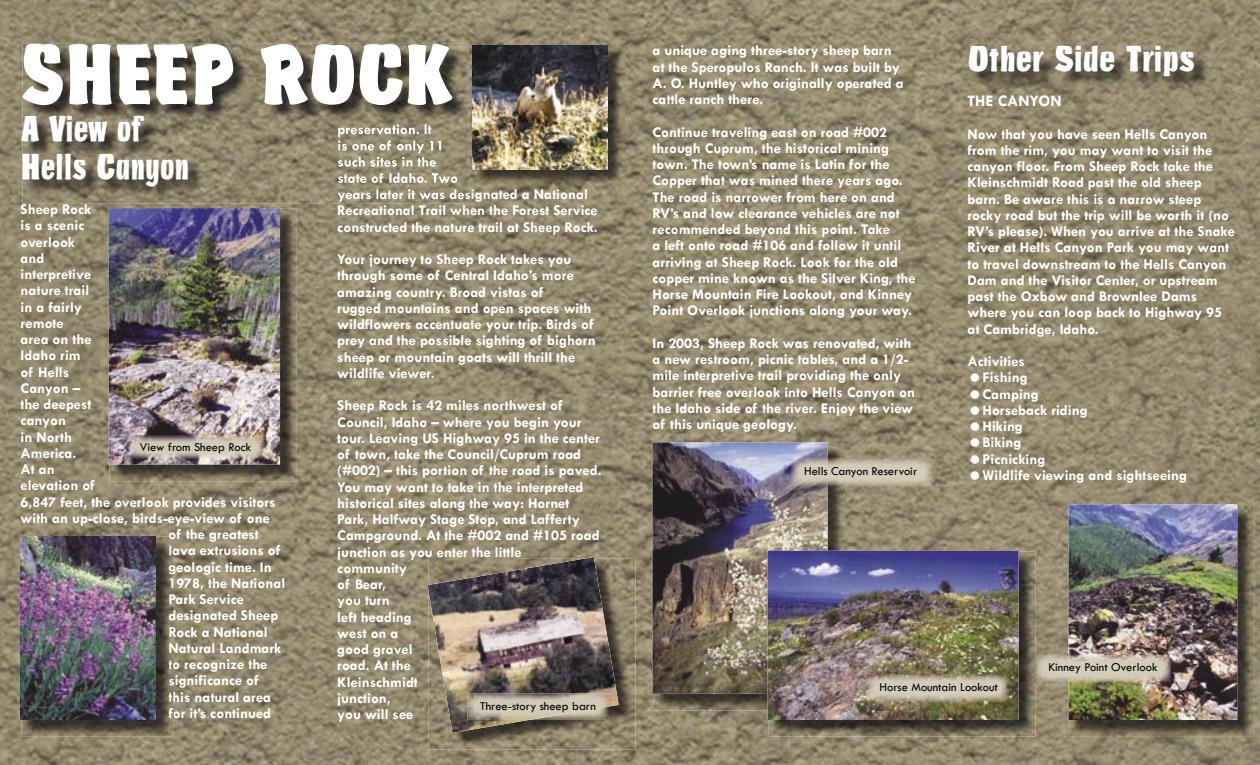
<style>
.page{position:relative;width:1260px;height:765px;background:#fff}
.page>*{position:absolute;margin:0;border:0;box-sizing:border-box;transform-origin:0 0}
.t1{font:88.75px "Ramsey";color:#fff;scale:.95 1}
.t2{font:37.5px/37.5px "Ramsey";color:#fff;scale:.9 1}
.t3{font:37.5px "Ramsey";color:#fff}
.t4{font:700 16.25px "Tw Cen";color:#fff}
.t5{font:700 15px/16.2px "Tw Cen";color:#fff}
.t6{font:12.5px "Tw Cen";color:#000}
</style>
<div class="page">
<img style="left:0;top:0;width:1260px;height:765px">
<img style="left:653px;top:443px;width:192px;height:268px">
<img style="left:652px;top:442px;width:176px;height:252px">
<img style="left:768px;top:551px;width:268px;height:185px">
<img style="left:768px;top:551px;width:250px;height:169px">
<img style="left:1069px;top:505px;width:185px;height:232px">
<img style="left:1069px;top:504px;width:168px;height:216px">
<img style="left:473px;top:46px;width:152px;height:140px">
<img style="left:472px;top:45px;width:136px;height:124px">
<img style="left:109px;top:209px;width:188px;height:272px">
<img style="left:109px;top:208px;width:171px;height:256px">
<img style="left:429px;top:558px;width:207px;height:191px">
<img style="left:427px;top:557px;width:192px;height:176px">
<img style="left:21px;top:537px;width:152px;height:200px">
<svg style="left:169px;top:537px;width:4px;height:18px"></svg>
<svg style="left:169px;top:562px;width:4px;height:42px"></svg>
<svg style="left:169px;top:611px;width:4px;height:26px"></svg>
<svg style="left:169px;top:643px;width:4px;height:10px"></svg>
<svg style="left:169px;top:659px;width:4px;height:43px"></svg>
<svg style="left:169px;top:708px;width:4px;height:10px"></svg>
<img style="left:21px;top:536px;width:135px;height:184px">
<img style="left:1036px;top:654px;width:135px;height:28px">
<svg style="left:1035px;top:654px;width:1px;height:28px"></svg>
<img style="left:23px;top:44px;width:446px;height:159px">
<img style="left:338px;top:124px;width:93px;height:13px">
<img style="left:338px;top:141px;width:106px;height:12px">
<img style="left:338px;top:157px;width:98px;height:10px">
<img style="left:338px;top:173px;width:120px;height:10px">
<img style="left:338px;top:189px;width:131px;height:13px">
<img style="left:867px;top:675px;width:142px;height:26px">
<img style="left:791px;top:459px;width:140px;height:26px">
<img style="left:467px;top:693px;width:141px;height:27px">
<img style="left:128px;top:436px;width:136px;height:22px">
<img style="left:969px;top:46px;width:242px;height:47px">
<svg style="left:971px;top:374px;width:8px;height:8px"></svg>
<svg style="left:971px;top:390px;width:8px;height:8px"></svg>
<svg style="left:971px;top:406px;width:8px;height:9px"></svg>
<svg style="left:971px;top:422px;width:8px;height:9px"></svg>
<svg style="left:971px;top:439px;width:8px;height:8px"></svg>
<svg style="left:971px;top:455px;width:8px;height:8px"></svg>
<svg style="left:971px;top:471px;width:8px;height:9px"></svg>
<h1 class="t1" style="left:21px;top:27px;width:457px">SHEEP ROCK</h1>
<h2 class="t2" style="left:21px;top:111px;width:189px">A View of<br>Hells Canyon</h2>
<p class="t5" style="left:21px;top:201px;width:72px">Sheep Rock</p>
<p class="t5" style="left:21px;top:217px;width:65px">is a scenic</p>
<p class="t5" style="left:21px;top:233px;width:56px">overlook</p>
<p class="t5" style="left:21px;top:250px;width:25px">and</p>
<p class="t5" style="left:21px;top:266px;width:72px">interpretive</p>
<p class="t5" style="left:21px;top:282px;width:70px">nature trail</p>
<p class="t5" style="left:21px;top:298px;width:63px">in a fairly</p>
<p class="t5" style="left:21px;top:315px;width:45px">remote</p>
<p class="t5" style="left:21px;top:331px;width:72px">area on the</p>
<p class="t5" style="left:21px;top:347px;width:62px">Idaho rim</p>
<p class="t5" style="left:21px;top:363px;width:50px">of Hells</p>
<p class="t5" style="left:21px;top:380px;width:61px">Canyon –</p>
<p class="t5" style="left:21px;top:396px;width:72px">the deepest</p>
<p class="t5" style="left:21px;top:412px;width:47px">canyon</p>
<p class="t5" style="left:21px;top:428px;width:53px">in North</p>
<p class="t5" style="left:21px;top:445px;width:57px">America.</p>
<p class="t5" style="left:21px;top:461px;width:36px">At an</p>
<p class="t5" style="left:21px;top:477px;width:76px">elevation of</p>
<p class="t5" style="left:21px;top:493px;width:256px">6,847 feet, the overlook provides visitors</p>
<p class="t5" style="left:21px;top:510px;width:251px">with an up-close, birds-eye-view of one</p>
<p class="t5" style="left:168px;top:526px;width:92px">of the greatest</p>
<p class="t5" style="left:168px;top:542px;width:114px">lava extrusions of</p>
<p class="t5" style="left:168px;top:558px;width:105px">geologic time. In</p>
<p class="t5" style="left:168px;top:575px;width:118px">1978, the National</p>
<p class="t5" style="left:168px;top:591px;width:77px">Park Service</p>
<p class="t5" style="left:168px;top:607px;width:112px">designated Sheep</p>
<p class="t5" style="left:168px;top:623px;width:101px">Rock a National</p>
<p class="t5" style="left:168px;top:640px;width:115px">Natural Landmark</p>
<p class="t5" style="left:168px;top:656px;width:101px">to recognize the</p>
<p class="t5" style="left:168px;top:672px;width:92px">significance of</p>
<p class="t5" style="left:168px;top:688px;width:104px">this natural area</p>
<p class="t5" style="left:168px;top:705px;width:104px">for it’s continued</p>
<p class="t6" style="left:140px;top:439px;width:113px">View from Sheep Rock</p>
<p class="t5" style="left:337px;top:186px;width:262px">years later it was designated a National<br>Recreational Trail when the Forest Service constructed the nature trail at Sheep Rock.</p>
<p class="t5" style="left:337px;top:251px;width:260px">Your journey to Sheep Rock takes you through some of Central Idaho’s more amazing country. Broad vistas of<br>rugged mountains and open spaces with wildflowers accentuate your trip. Birds of prey and the possible sighting of bighorn sheep or mountain goats will thrill the wildlife viewer.</p>
<p class="t5" style="left:337px;top:397px;width:266px">Sheep Rock is 42 miles northwest of<br>Council, Idaho – where you begin your tour. Leaving US Highway 95 in the center of town, take the Council/Cuprum road (#002) – this portion of the road is paved.<br>You may want to take in the interpreted historical sites along the way: Hornet<br>Park, Halfway Stage Stop, and Lafferty<br>Campground. At the #002 and #105 road junction as you enter the little<br>community<br>of Bear,<br>you turn<br>left heading<br>west on a<br>good gravel<br>road. At the<br>Kleinschmidt<br>junction,<br>you will see</p>
<p class="t6" style="left:480px;top:698px;width:117px">Three-story sheep barn</p>
<p class="t5" style="left:652px;top:42px;width:253px">a unique aging three-story sheep barn at the Speropulos Ranch. It was built by A. O. Huntley who originally operated a cattle ranch there.</p>
<p class="t5" style="left:652px;top:123px;width:265px">Continue traveling east on road #002 through Cuprum, the historical mining town. The town’s name is Latin for the Copper that was mined there years ago.<br>The road is narrower from here on and RV’s and low clearance vehicles are not recommended beyond this point. Take<br>a left onto road #106 and follow it until arriving at Sheep Rock. Look for the old copper mine known as the Silver King, the Horse Mountain Fire Lookout, and Kinney Point Overlook junctions along your way.</p>
<p class="t5" style="left:652px;top:335px;width:264px">In 2003, Sheep Rock was renovated, with a new restroom, picnic tables, and a 1/2- mile interpretive trail providing the only barrier free overlook into Hells Canyon on the Idaho side of the river. Enjoy the view of this unique geology.</p>
<p class="t6" style="left:804px;top:464px;width:115px">Hells Canyon Reservoir</p>
<h2 class="t3" style="left:968px;top:39px;width:229px">Other Side Trips</h2>
<p class="t4" style="left:968px;top:91px;width:96px">THE CANYON</p>
<p class="t5" style="left:968px;top:125px;width:269px">Now that you have seen Hells Canyon from the rim, you may want to visit the canyon floor. From Sheep Rock take the Kleinschmidt Road past the old sheep barn. Be aware this is a narrow steep rocky road but the trip will be worth it (no RV’s please). When you arrive at the Snake River at Hells Canyon Park you may want to travel downstream to the Hells Canyon Dam and the Visitor Center, or upstream past the Oxbow and Brownlee Dams where you can loop back to Highway 95 at Cambridge, Idaho.</p>
<p class="t5" style="left:982px;top:353px;width:206px;text-indent:-15px">Activities<br>Fishing<br>Camping<br>Horseback riding<br>Hiking<br>Biking<br>Picnicking<br>Wildlife viewing and sightseeing</p>
<p class="t6" style="left:1048px;top:660px;width:111px">Kinney Point Overlook</p>
<p class="t6" style="left:880px;top:680px;width:120px">Horse Mountain Lookout</p>
</div>
